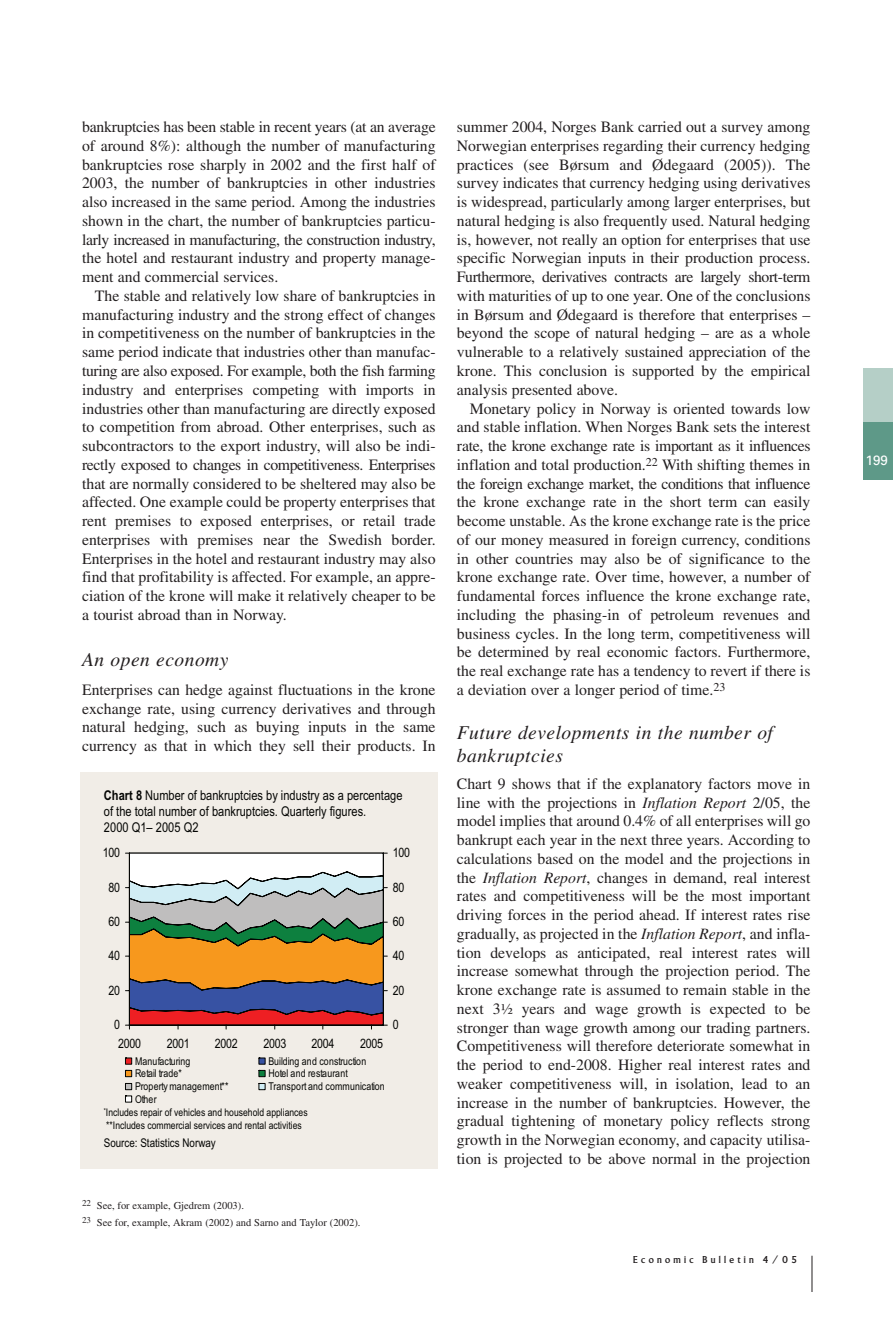
<style>
.page{position:relative;width:893px;height:1319px;background:#fff}
.page>*{position:absolute;margin:0;border:0;box-sizing:border-box;transform-origin:0 0}
.t1{font:italic 19.5px/22.5px "Times";letter-spacing:.025em;color:#231f20}
.t2{font:15.75px/18.8px "Times";color:#231f20;text-align:justify}
.t3{font:13.5px/16.2px "Arial Narrow";color:#040503}
.t4{font:13.5px "Univers";color:#fff}
.t5{font:13.05px "Arial Narrow";letter-spacing:-.02em;color:#040503}
.t6{font:12px "Arial Narrow";color:#040503}
.t7{font:10.8px "Arial Narrow";letter-spacing:.015em;color:#040503}
.t8{font:10.8px "Arial Narrow";letter-spacing:-.01em;color:#040503}
.t9{font:10.5px/12.6px "Arial Narrow";color:#040503}
.t10{font:10.5px/16.6px "Times";color:#231f20}
.t11{font:10.5px "Albertus";letter-spacing:.31em;color:#231f20}
.s1{font-weight:700}
.s2{font-style:italic}
.s3{font-family:"Minion Exp"}
</style>
<div class="page">
<hr style="left:812px;top:1255px;width:1px;height:36px;background:#231f20">
<div style="left:863px;top:368px;width:30px;height:111px;background:#b5cfc7"></div>
<div style="left:863px;top:422px;width:30px;height:57px;background:#5e9988"></div>
<div style="left:81px;top:771px;width:357px;height:397px;background:#f1ede7"></div>
<svg style="left:125px;top:852px;width:263px;height:177px;background:#ad9783"></svg>
<svg style="left:258px;top:1057px;width:8px;height:33px"></svg>
<svg style="left:125px;top:1057px;width:7px;height:45px"></svg>
<p class="t2" style="left:82px;top:119px;width:355px">bankruptcies has been stable in recent years (at an average of around 8%): although the number of manufacturing bankruptcies rose sharply in 2002 and the first half of 2003, the number of bankruptcies in other industries also increased in the same period. Among the industries shown in the chart, the number of bankruptcies particu&shy;larly increased in manufacturing, the construction industry, the hotel and restaurant industry and property manage&shy;ment and commercial services.</p>
<p class="t2" style="left:82px;top:288px;width:355px;text-indent:13px">The stable and relatively low share of bankruptcies in manufacturing industry and the strong effect of changes in competitiveness on the number of bankruptcies in the same period indicate that industries other than manufac&shy;turing are also exposed. For example, both the fish farming industry and enterprises competing with imports in industries other than manufacturing are directly exposed to competition from abroad. Other enterprises, such as subcontractors to the export industry, will also be indi&shy;rectly exposed to changes in competitiveness. Enterprises that are normally considered to be sheltered may also be affected. One example could be property enterprises that rent premises to exposed enterprises, or retail trade enterprises with premises near the Swedish border.<br>Enterprises in the hotel and restaurant industry may also find that profitability is affected. For example, an appre&shy;ciation of the krone will make it relatively cheaper to be a tourist abroad than in Norway.</p>
<p class="t1" style="left:82px;top:649px;width:148px">An open economy</p>
<p class="t2" style="left:82px;top:681px;width:355px">Enterprises can hedge against fluctuations in the krone exchange rate, using currency derivatives and through natural hedging, such as buying inputs in the same currency as that in which they sell their products. In</p>
<p class="t3" style="left:104px;top:788px;width:300px"><span class="s1">Chart 8</span> Number of bankruptcies by industry as a percentage of the total number of bankruptcies. Quarterly figures.<br>2000 Q1– 2005 Q2</p>
<p class="t5" style="left:103px;top:847px;width:19px">100</p>
<p class="t5" style="left:393px;top:847px;width:19px">100</p>
<p class="t5" style="left:109px;top:882px;width:13px">80</p>
<p class="t5" style="left:393px;top:882px;width:13px">80</p>
<p class="t5" style="left:109px;top:916px;width:13px">60</p>
<p class="t5" style="left:393px;top:916px;width:13px">60</p>
<p class="t5" style="left:109px;top:950px;width:13px">40</p>
<p class="t5" style="left:393px;top:950px;width:13px">40</p>
<p class="t5" style="left:109px;top:985px;width:13px">20</p>
<p class="t5" style="left:393px;top:985px;width:13px">20</p>
<p class="t5" style="left:114px;top:1019px;width:7px">0</p>
<p class="t5" style="left:118px;top:1038px;width:24px">2000</p>
<p class="t5" style="left:167px;top:1038px;width:24px">2001</p>
<p class="t5" style="left:215px;top:1038px;width:24px">2002</p>
<p class="t5" style="left:263px;top:1038px;width:24px">2003</p>
<p class="t5" style="left:312px;top:1038px;width:24px">2004</p>
<p class="t5" style="left:360px;top:1038px;width:24px">2005</p>
<p class="t7" style="left:135px;top:1056px;width:57px">Manufacturing</p>
<p class="t7" style="left:269px;top:1056px;width:99px">Building and construction</p>
<p class="t8" style="left:135px;top:1069px;width:48px">Retail trade*</p>
<p class="t7" style="left:269px;top:1069px;width:81px">Hotel and restaurant</p>
<p class="t7" style="left:135px;top:1082px;width:95px">Property management**</p>
<p class="t7" style="left:269px;top:1082px;width:118px">Transport and communication</p>
<p class="t7" style="left:135px;top:1094px;width:23px">Other</p>
<p class="t9" style="left:104px;top:1107px;width:205px"><sup>*</sup>Includes repair of vehicles and household appliances **Includes commercial services and rental activities</p>
<p class="t6" style="left:104px;top:1137px;width:114px">Source: Statistics Norway</p>
<p class="t5" style="left:393px;top:1019px;width:7px">0</p>
<p class="t10" style="left:82px;top:1198px;width:280px"><sup>22</sup> See, for example, Gjedrem (2003).<br><sup>23</sup> See for, example, Akram (2002) and Sarno and Taylor (2002).</p>
<p class="t2" style="left:457px;top:119px;width:355px">summer 2004, Norges Bank carried out a survey among Norwegian enterprises regarding their currency hedging practices (see Børsum and Ødegaard (2005)). The survey indicates that currency hedging using derivatives is widespread, particularly among larger enterprises, but natural hedging is also frequently used. Natural hedging is, however, not really an option for enterprises that use specific Norwegian inputs in their production process.<br>Furthermore, derivatives contracts are largely short-term with maturities of up to one year. One of the conclusions in Børsum and Ødegaard is therefore that enterprises – beyond the scope of natural hedging – are as a whole vulnerable to a relatively sustained appreciation of the krone. This conclusion is supported by the empirical analysis presented above.</p>
<p class="t2" style="left:457px;top:400px;width:355px;text-indent:13px">Monetary policy in Norway is oriented towards low and stable inflation. When Norges Bank sets the interest rate, the krone exchange rate is important as it influences inflation and total production.<sup>22</sup> With shifting themes in the foreign exchange market, the conditions that influence the krone exchange rate in the short term can easily become unstable. As the krone exchange rate is the price of our money measured in foreign currency, conditions in other countries may also be of significance to the krone exchange rate. Over time, however, a number of fundamental forces influence the krone exchange rate, including the phasing-in of petroleum revenues and business cycles. In the long term, competitiveness will be determined by real economic factors. Furthermore, the real exchange rate has a tendency to revert if there is a deviation over a longer period of time.<sup>23</sup></p>
<p class="t1" style="left:457px;top:723px;width:318px">Future developments in the number of bankruptcies</p>
<p class="t2" style="left:457px;top:775px;width:355px">Chart 9 shows that if the explanatory factors move in line with the projections in <span class="s2">Inflation Report</span> 2/05, the model implies that around 0.4% of all enterprises will go bankrupt each year in the next three years. According to calculations based on the model and the projections in the <span class="s2">Inflation Report</span>, changes in demand, real interest rates and competitiveness will be the most important driving forces in the period ahead. If interest rates rise gradually, as projected in the <span class="s2">Inflation Report</span>, and infla&shy;tion develops as anticipated, real interest rates will increase somewhat through the projection period. The krone exchange rate is assumed to remain stable in the next 3<span class="s3">½</span> years and wage growth is expected to be stronger than wage growth among our trading partners.<br>Competitiveness will therefore deteriorate somewhat in the period to end-2008. Higher real interest rates and weaker competitiveness will, in isolation, lead to an increase in the number of bankruptcies. However, the gradual tightening of monetary policy reflects strong growth in the Norwegian economy, and capacity utilisa&shy;tion is projected to be above normal in the projection</p>
<p class="t11" style="left:633px;top:1255px;width:166px">Economic Bulletin 4/05</p>
<p class="t4" style="left:865px;top:455px;width:24px">199</p>
</div>
